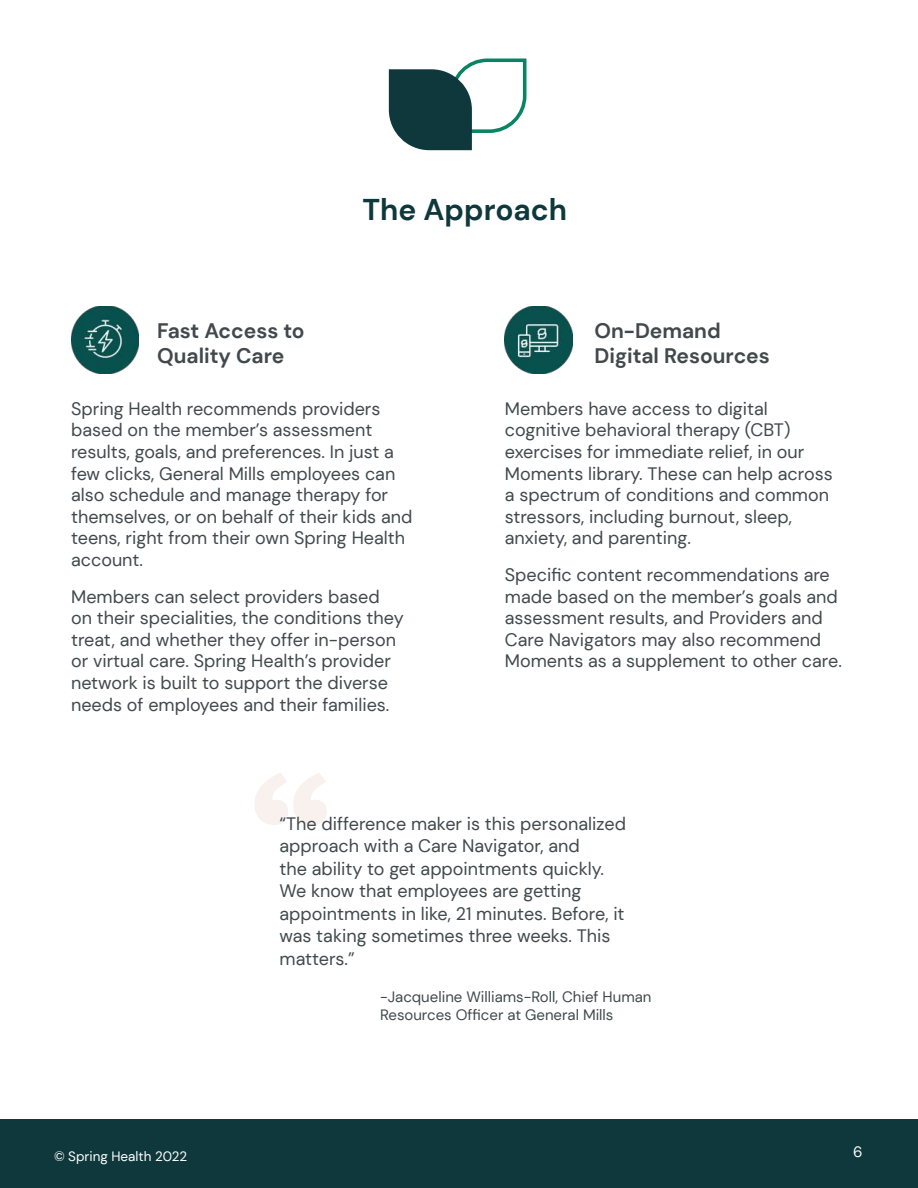
<style>
.page{position:relative;width:918px;height:1188px;background:#fff}
.page>*{position:absolute;margin:0;border:0;box-sizing:border-box;transform-origin:0 0}
.t1{font:700 30px "DM Sans";color:#0e383c}
.t2{font:700 21px/25.2px "DM Sans";color:#41494c}
.t3{font:18px/21.6px "DM Sans";color:#41494c}
.t4{font:15px/18px "DM Sans";color:#41494c}
.t5{font:15px "DM Sans";color:#fff}
.t6{font:13.5px "DM Sans";color:#fff}
</style>
<div class="page">
<div style="left:0;top:1120px;width:918px;height:68px;background:#0e383c"></div>
<img style="left:71px;top:306px;width:68px;height:68px">
<img style="left:505px;top:306px;width:68px;height:68px">
<svg style="left:389px;top:58px;width:138px;height:92px"></svg>
<h1 class="t1" style="left:363px;top:199px;width:206px">The Approach</h1>
<p class="t2" style="left:157px;top:320px;width:149px">Fast Access to<br>Quality Care</p>
<p class="t2" style="left:595px;top:320px;width:177px">On-Demand<br>Digital Resources</p>
<p class="t3" style="left:71px;top:399px;width:343px">Spring Health recommends providers based on the member’s assessment results, goals, and preferences. In just a few clicks, General Mills employees can also schedule and manage therapy for themselves, or on behalf of their kids and teens, right from their own Spring Health account.</p>
<p class="t3" style="left:71px;top:587px;width:334px">Members can select providers based on their specialities, the conditions they treat, and whether they offer in-person or virtual care. Spring Health’s provider network is built to support the diverse needs of employees and their families.</p>
<p class="t3" style="left:505px;top:399px;width:329px">Members have access to digital cognitive behavioral therapy (CBT) exercises for immediate relief, in our Moments library. These can help across a spectrum of conditions and common stressors, including burnout, sleep, anxiety, and parenting.</p>
<p class="t3" style="left:505px;top:564px;width:339px">Specific content recommendations are made based on the member’s goals and assessment results, and Providers and Care Navigators may also recommend Moments as a supplement to other care.</p>
<p class="t3" style="left:280px;top:814px;width:348px;line-height:22.5px">“The difference maker is this personalized approach with a Care Navigator, and<br>the ability to get appointments quickly.<br>We know that employees are getting appointments in like, 21 minutes. Before, it was taking sometimes three weeks. This matters.”</p>
<p class="t4" style="left:380px;top:989px;width:273px">-Jacqueline Williams-Roll, Chief Human<br>Resources Officer at General Mills</p>
<p class="t6" style="left:54px;top:1150px;width:135px">© Spring Health 2022</p>
<p class="t5" style="left:853px;top:1145px;width:11px">6</p>
</div>
